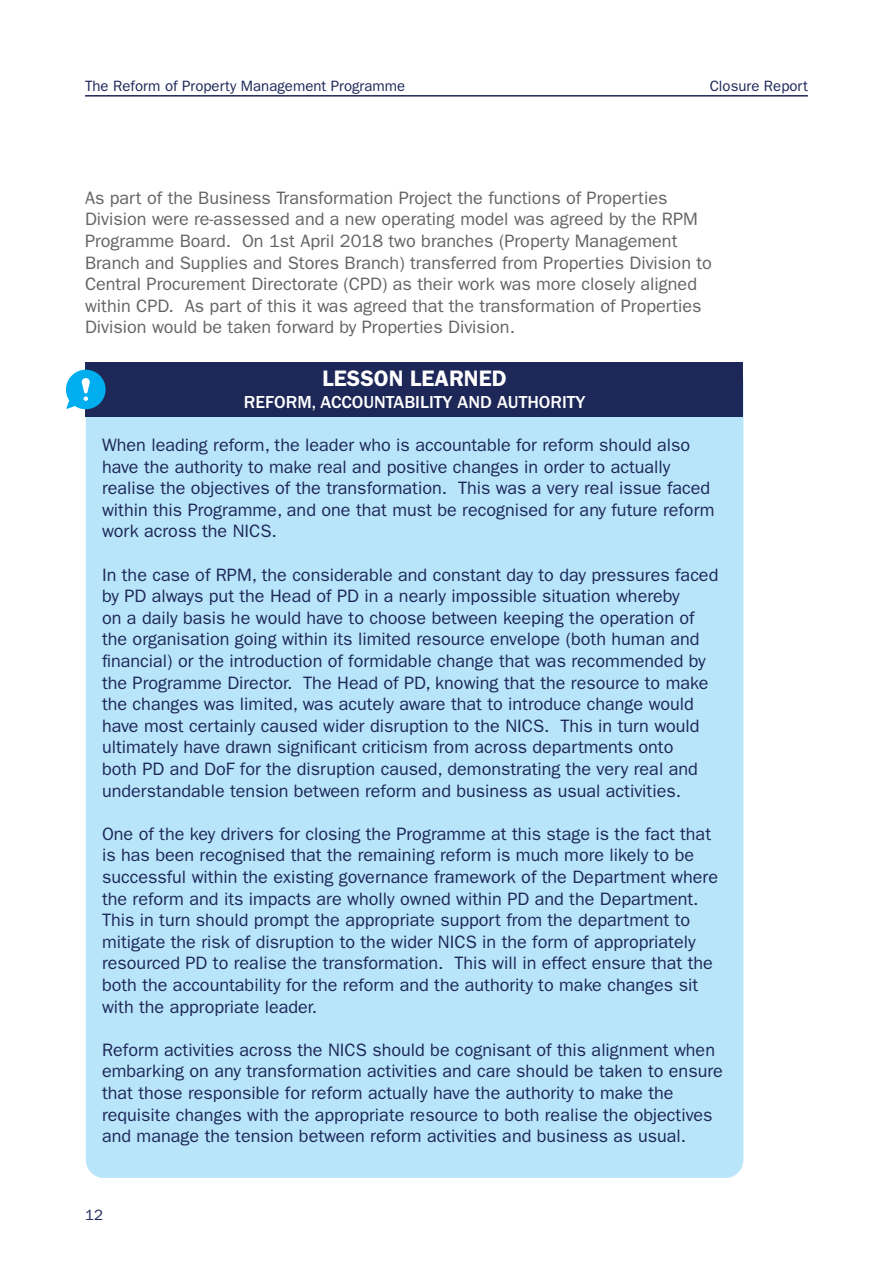
<style>
.page{position:relative;width:893px;height:1263px;background:#fff}
.page>*{position:absolute;margin:0;border:0;box-sizing:border-box;transform-origin:0 0}
.t1{font:600 22.5px "ITC Franklin Gothic Std";color:#fff}
.t2{font:18px/21.6px "ITC Franklin Gothic Std";color:#1d2758}
.t3{font:18px/21.6px "ITC Franklin Gothic Std";color:#636366}
.t4{font:500 18px "ITC Franklin Gothic Std";color:#fff}
.t5{font:15px "ITC Franklin Gothic Std";color:#1d2758}
</style>
<div class="page">
<hr style="left:85px;top:95px;width:723px;height:2px;background:#1d2758">
<div style="left:86px;top:362px;width:657px;height:816px;background:#b9e5fa;border-radius:18px"></div>
<div style="left:85px;top:362px;width:658px;height:55px;background:#1d2758"></div>
<svg style="left:66px;top:370px;width:40px;height:39px"></svg>
<p class="t5" style="left:85px;top:77px;width:322px">The Reform of Property Management Programme</p>
<p class="t5" style="left:710px;top:77px;width:100px">Closure Report</p>
<p class="t3" style="left:85px;top:187px;width:628px">As part of the Business Transformation Project the functions of Properties Division were re-assessed and a new operating model was agreed by the RPM Programme Board. On 1st April 2018 two branches (Property Management Branch and Supplies and Stores Branch) transferred from Properties Division to Central Procurement Directorate (CPD) as their work was more closely aligned within CPD. As part of this it was agreed that the transformation of Properties Division would be taken forward by Properties Division.</p>
<p class="t1" style="left:323px;top:365px;width:186px">LESSON LEARNED</p>
<p class="t4" style="left:244px;top:392px;width:343px">REFORM, ACCOUNTABILITY AND AUTHORITY</p>
<p class="t2" style="left:102px;top:434px;width:614px">When leading reform, the leader who is accountable for reform should also have the authority to make real and positive changes in order to actually realise the objectives of the transformation. This was a very real issue faced within this Programme, and one that must be recognised for any future reform work across the NICS.</p>
<p class="t2" style="left:102px;top:564px;width:618px">In the case of RPM, the considerable and constant day to day pressures faced by PD always put the Head of PD in a nearly impossible situation whereby<br>on a daily basis he would have to choose between keeping the operation of the organisation going within its limited resource envelope (both human and financial) or the introduction of formidable change that was recommended by the Programme Director. The Head of PD, knowing that the resource to make the changes was limited, was acutely aware that to introduce change would have most certainly caused wider disruption to the NICS. This in turn would ultimately have drawn significant criticism from across departments onto<br>both PD and DoF for the disruption caused, demonstrating the very real and understandable tension between reform and business as usual activities.</p>
<p class="t2" style="left:102px;top:823px;width:617px">One of the key drivers for closing the Programme at this stage is the fact that is has been recognised that the remaining reform is much more likely to be successful within the existing governance framework of the Department where the reform and its impacts are wholly owned within PD and the Department.<br>This in turn should prompt the appropriate support from the department to mitigate the risk of disruption to the wider NICS in the form of appropriately resourced PD to realise the transformation. This will in effect ensure that the both the accountability for the reform and the authority to make changes sit with the appropriate leader.</p>
<p class="t2" style="left:102px;top:1039px;width:622px">Reform activities across the NICS should be cognisant of this alignment when embarking on any transformation activities and care should be taken to ensure that those responsible for reform actually have the authority to make the requisite changes with the appropriate resource to both realise the objectives and manage the tension between reform activities and business as usual.</p>
<p class="t5" style="left:85px;top:1207px;width:19px">12</p>
</div>
